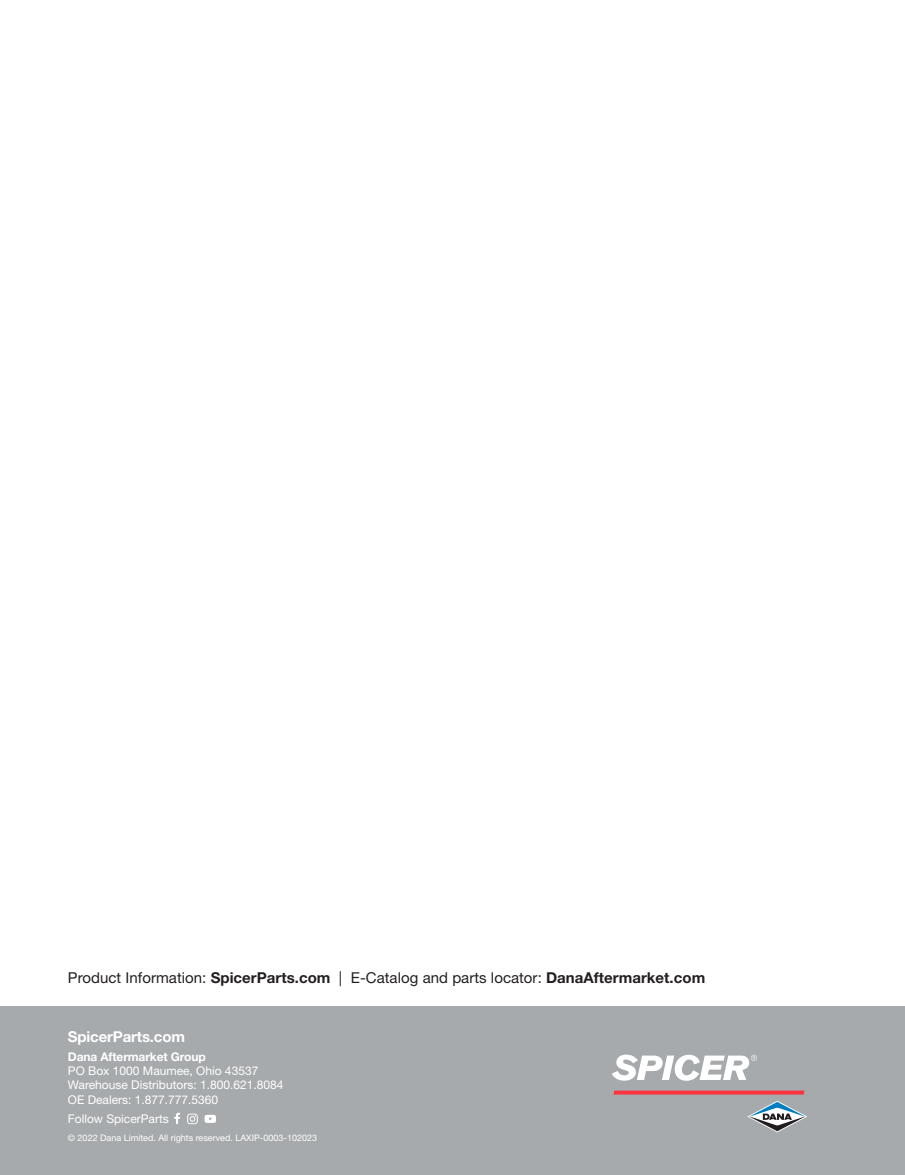
<style>
.page{position:relative;width:905px;height:1175px;background:#fff}
.page>*{position:absolute;margin:0;border:0;box-sizing:border-box;transform-origin:0 0}
.page_HEAD{font:15px "Helvetica Neue LT Std";letter-spacing:.005em;color:#231f20}
.SUBHEAD{font:700 15px "Helvetica Neue LT Std";letter-spacing:-.01em;color:#fff}
.SUBHEAD-2{font:12px "Helvetica Neue LT Std";color:#fff}
.SUBHEAD-3{font:700 12px "Helvetica Neue LT Std";letter-spacing:-.01em;color:#fff}
.SUBHEAD-4{font:9px "Helvetica Neue LT Std";color:#fff}
.s1{font-weight:700}
</style>
<div class="page">
<div style="left:0;top:1006px;width:904px;height:168px;background:#a7aaac"></div>
<svg style="left:613px;top:1090px;width:191px;height:4px"></svg>
<svg style="left:612px;top:1054px;width:145px;height:26px"></svg>
<svg style="left:747px;top:1101px;width:60px;height:31px"></svg>
<svg style="left:204px;top:1114px;width:12px;height:8px"></svg>
<svg style="left:187px;top:1113px;width:11px;height:11px"></svg>
<svg style="left:174px;top:1112px;width:6px;height:11px"></svg>
<p class="page_HEAD" style="left:68px;top:968px;width:639px">Product Information: <span class="s1">SpicerParts.com</span> | E-Catalog and parts locator: <span class="s1">DanaAftermarket.com</span></p>
<p class="SUBHEAD" style="left:68px;top:1027px;width:119px">SpicerParts.com</p>
<p class="SUBHEAD-3" style="left:68px;top:1049px;width:139px">Dana Aftermarket Group</p>
<p class="SUBHEAD-2" style="left:68px;top:1063px;width:192px">PO Box 1000 Maumee, Ohio 43537</p>
<p class="SUBHEAD-2" style="left:68px;top:1078px;width:217px">Warehouse Distributors: 1.800.621.8084</p>
<p class="SUBHEAD-2" style="left:68px;top:1092px;width:152px">OE Dealers: 1.877.777.5360</p>
<p class="SUBHEAD-2" style="left:68px;top:1111px;width:102px">Follow SpicerParts</p>
<p class="SUBHEAD-4" style="left:68px;top:1132px;width:250px">© 2022 Dana Limited. All rights reserved. LAXIP-0003-102023</p>
</div>
